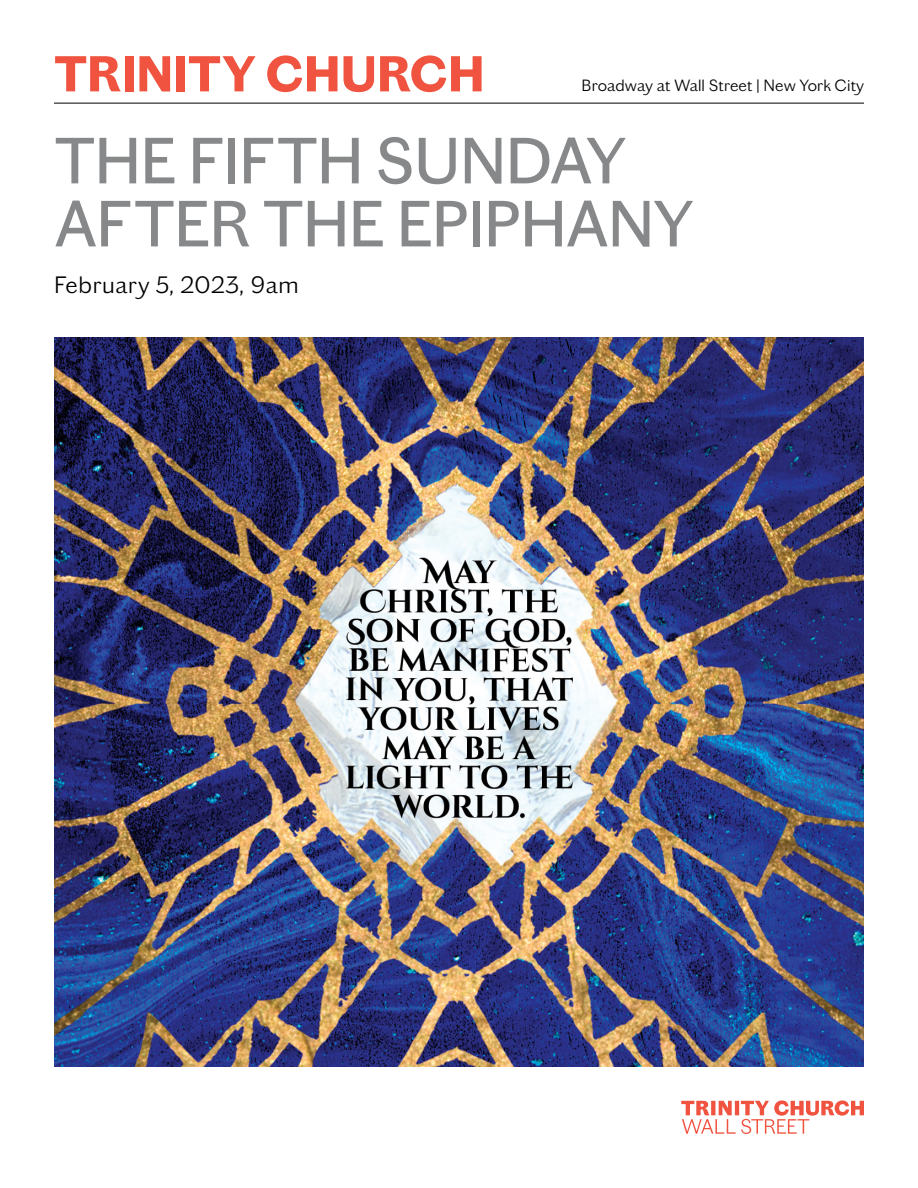
<style>
.page{position:relative;width:918px;height:1188px;background:#fff}
.page>*{position:absolute;margin:0;border:0;box-sizing:border-box;transform-origin:0 0}
.t1{font:66px/63px "Chiswick TWS Grotesque";letter-spacing:-.01em;color:#86888a}
.t2{font:700 51px "Chiswick TWS Grotesque";letter-spacing:.005em;color:#f0533f}
.t3{font:300 24px "Chiswick TWS Grotesque";letter-spacing:.03em;color:#000}
.t4{font:300 16.5px "Chiswick TWS Grotesque";letter-spacing:.01em;color:#000}
</style>
<div class="page">
<svg style="left:681px;top:1100px;width:183px;height:34px"></svg>
<hr style="left:54px;top:103px;width:810px;height:1px;background:#000">
<img style="left:54px;top:338px;width:810px;height:728px">
<h2 class="t2" style="left:54px;top:34px;width:432px">TRINITY CHURCH</h2>
<p class="t4" style="left:582px;top:74px;width:284px">Broadway at Wall Street | New York City</p>
<h1 class="t1" style="left:54px;top:124px;width:640px">THE FIFTH SUNDAY<br>AFTER THE EPIPHANY</h1>
<h3 class="t3" style="left:54px;top:267px;width:246px">February 5, 2023, 9am</h3>
</div>
